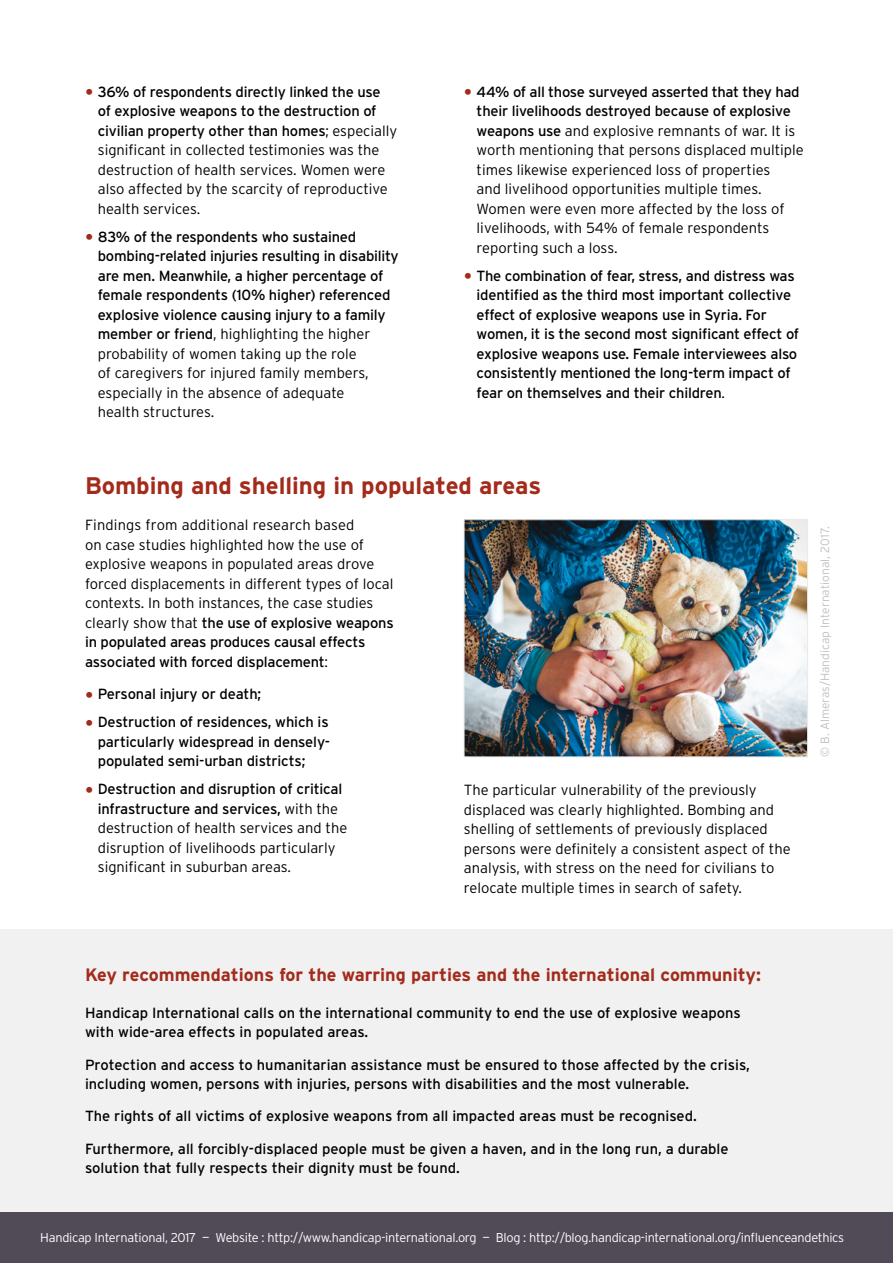
<style>
.page{position:relative;width:893px;height:1263px;background:#fff}
.page>*{position:absolute;margin:0;border:0;box-sizing:border-box;transform-origin:0 0}
.titre_summary_part{font:700 24px "Interstate";color:#a32b1b}
.titre_recommendation{font:700 18px "Interstate";color:#a32b1b}
.text_courant{font:300 14.7px/19.5px "Interstate";color:#000}
.text_proposal_action{font:14.7px/19.5px "Interstate";letter-spacing:-.015em;color:#000}
.address{font:300 12.75px "Interstate";letter-spacing:-.02em;color:#fff}
.photo_legend{font:300 12px "Interstate";color:#c4bfc3}
.s1{font-weight:400;font-size:19.5px;color:#a32b1b}
.s2{font-weight:400}
.s3{font-size:19.5px;color:#a32b1b}
.s4{font-weight:300}
</style>
<div class="page">
<div style="left:0;top:929px;width:893px;height:334px;background:#f1f1f1"></div>
<div style="left:0;top:1213px;width:893px;height:50px;background:#514b58"></div>
<img style="left:466px;top:521px;width:340px;height:234px">
<div style="left:464px;top:519px;width:344px;height:238px;border:1px solid #ebeae9"></div>
<p class="text_courant" style="left:98px;top:82px;width:301px;text-indent:-13px"><span class="s1">•</span> <span class="s2">36% of respondents directly linked the use of explosive weapons to the destruction of civilian property other than homes</span>; especially significant in collected testimonies was the destruction of health services. Women were also affected by the scarcity of reproductive health services.</p>
<p class="text_proposal_action" style="left:98px;top:227px;width:302px;text-indent:-13px"><span class="s3">•</span> 83% of the respondents who sustained bombing-related injuries resulting in disability are men. Meanwhile, a higher percentage of female respondents (10% higher) referenced explosive violence causing injury to a family member or friend<span class="s4">, highlighting the higher probability of women taking up the role<br>of caregivers for injured family members, especially in the absence of adequate<br>health structures.</span></p>
<p class="text_courant" style="left:477px;top:82px;width:329px;text-indent:-13px"><span class="s1">•</span> <span class="s2">44% of all those surveyed asserted that they had their livelihoods destroyed because of explosive weapons use</span> and explosive remnants of war. It is worth mentioning that persons displaced multiple times likewise experienced loss of properties<br>and livelihood opportunities multiple times.<br>Women were even more affected by the loss of livelihoods, with 54% of female respondents reporting such a loss.</p>
<p class="text_proposal_action" style="left:477px;top:266px;width:324px;text-indent:-13px"><span class="s3">•</span> The combination of fear, stress, and distress was identified as the third most important collective effect of explosive weapons use in Syria. For women, it is the second most significant effect of explosive weapons use. Female interviewees also consistently mentioned the long-term impact of fear on themselves and their children<span class="s4">.</span></p>
<p class="titre_summary_part" style="left:85px;top:471px;width:458px">Bombing and shelling in populated areas</p>
<p class="text_courant" style="left:85px;top:515px;width:310px">Findings from additional research based<br>on case studies highlighted how the use of explosive weapons in populated areas drove forced displacements in different types of local contexts. In both instances, the case studies clearly show that <span class="s2">the use of explosive weapons in populated areas produces causal effects associated with forced displacement</span>:</p>
<p class="text_proposal_action" style="left:85px;top:684px;width:178px"><span class="s3">•</span> Personal injury or death;</p>
<p class="text_proposal_action" style="left:98px;top:712px;width:234px;text-align:justify;text-indent:-13px"><span class="s3">•</span> Destruction of residences, which is particularly widespread in densely&shy;populated semi-urban districts;</p>
<p class="text_courant" style="left:98px;top:779px;width:251px;text-indent:-13px"><span class="s1">•</span> <span class="s2">Destruction and disruption of critical infrastructure and services,</span> with the destruction of health services and the disruption of livelihoods particularly significant in suburban areas.</p>
<p class="text_courant" style="left:464px;top:780px;width:328px">The particular vulnerability of the previously displaced was clearly highlighted. Bombing and shelling of settlements of previously displaced persons were definitely a consistent aspect of the analysis, with stress on the need for civilians to relocate multiple times in search of safety.</p>
<p class="titre_recommendation" style="left:85px;top:964px;width:677px">Key recommendations for the warring parties and the international community:</p>
<p class="text_proposal_action" style="left:85px;top:1003px;width:657px">Handicap International calls on the international community to end the use of explosive weapons with wide-area effects in populated areas.</p>
<p class="text_proposal_action" style="left:85px;top:1055px;width:666px">Protection and access to humanitarian assistance must be ensured to those affected by the crisis, including women, persons with injuries, persons with disabilities and the most vulnerable.</p>
<p class="text_proposal_action" style="left:85px;top:1106px;width:613px">The rights of all victims of explosive weapons from all impacted areas must be recognised.</p>
<p class="text_proposal_action" style="left:85px;top:1139px;width:645px">Furthermore, all forcibly-displaced people must be given a haven, and in the long run, a durable solution that fully respects their dignity must be found.</p>
<p class="photo_legend" style="left:818px;top:757px;width:232px;rotate:-90deg">© B. Almeras/Handicap International, 2017.</p>
<p class="address" style="left:40px;top:1229px;width:805px">Handicap International, 2017 — Website : http://www.handicap-international.org — Blog : http://blog.handicap-international.org/influenceandethics</p>
</div>
